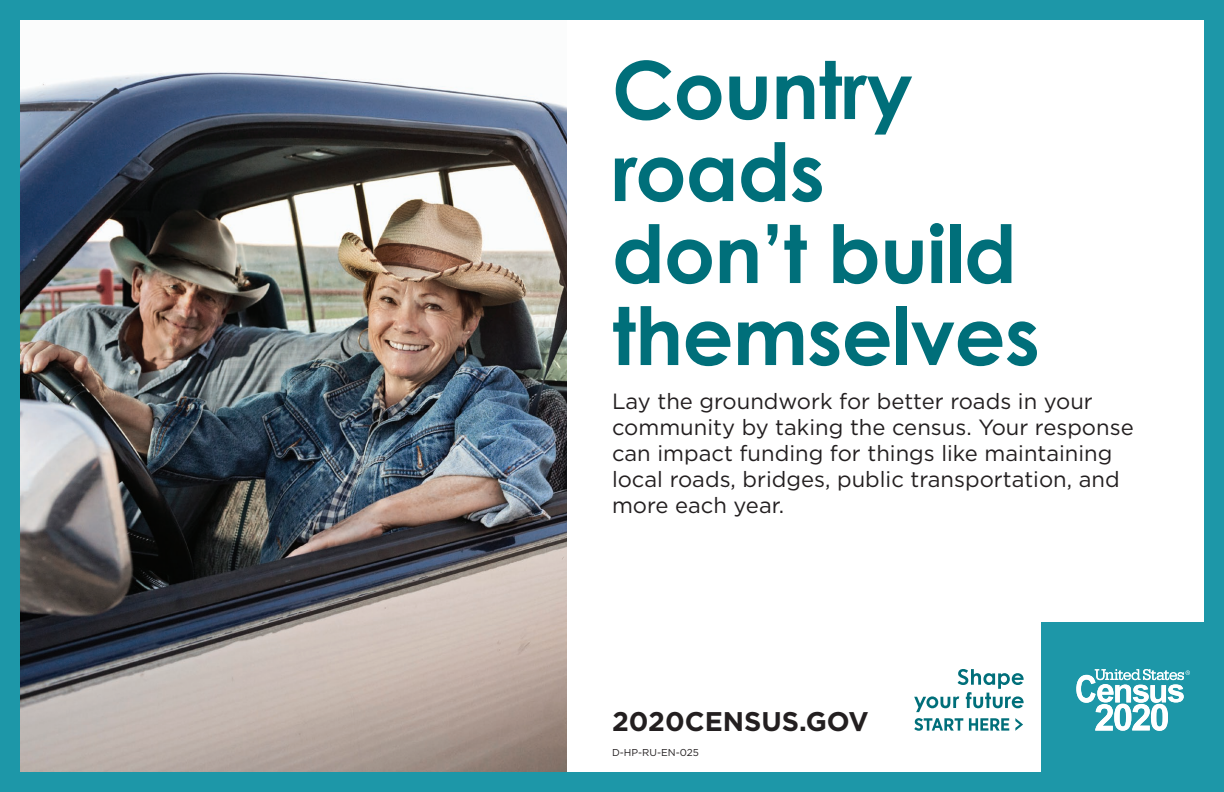
<style>
.page{position:relative;width:1224px;height:792px;background:#fff}
.page>*{position:absolute;margin:0;border:0;box-sizing:border-box;transform-origin:0 0}
.t1{font:700 80px/82px "Century Gothic";letter-spacing:-.01em;color:#006f7a}
.t2{font:700 27px "Gotham HTF";color:#231f20}
.t3{font:22px/26px "Gotham HTF";color:#231f20}
.t4{font:10px "Gotham HTF";color:#231f20}
</style>
<div class="page">
<div style="left:0;top:0;width:1224px;height:792px;border:20px solid #1d97a8"></div>
<div style="left:1042px;top:623px;width:182px;height:169px;background:#1d97a8"></div>
<img style="left:20px;top:20px;width:547px;height:752px">
<svg style="left:914px;top:718px;width:49px;height:13px"></svg>
<svg style="left:969px;top:718px;width:40px;height:13px"></svg>
<svg style="left:1015px;top:718px;width:8px;height:13px"></svg>
<svg style="left:914px;top:669px;width:110px;height:43px"></svg>
<svg style="left:1076px;top:669px;width:114px;height:62px"></svg>
<h1 class="t1" style="left:612px;top:47px;width:429px">Country roads don’t build themselves</h1>
<p class="t3" style="left:612px;top:388px;width:523px">Lay the groundwork for better roads in your community by taking the census. Your response can impact funding for things like maintaining local roads, bridges, public transportation, and more each year.</p>
<p class="t2" style="left:612px;top:706px;width:258px">2020CENSUS.GOV</p>
<p class="t4" style="left:612px;top:747px;width:88px">D-HP-RU-EN-025</p>
</div>
